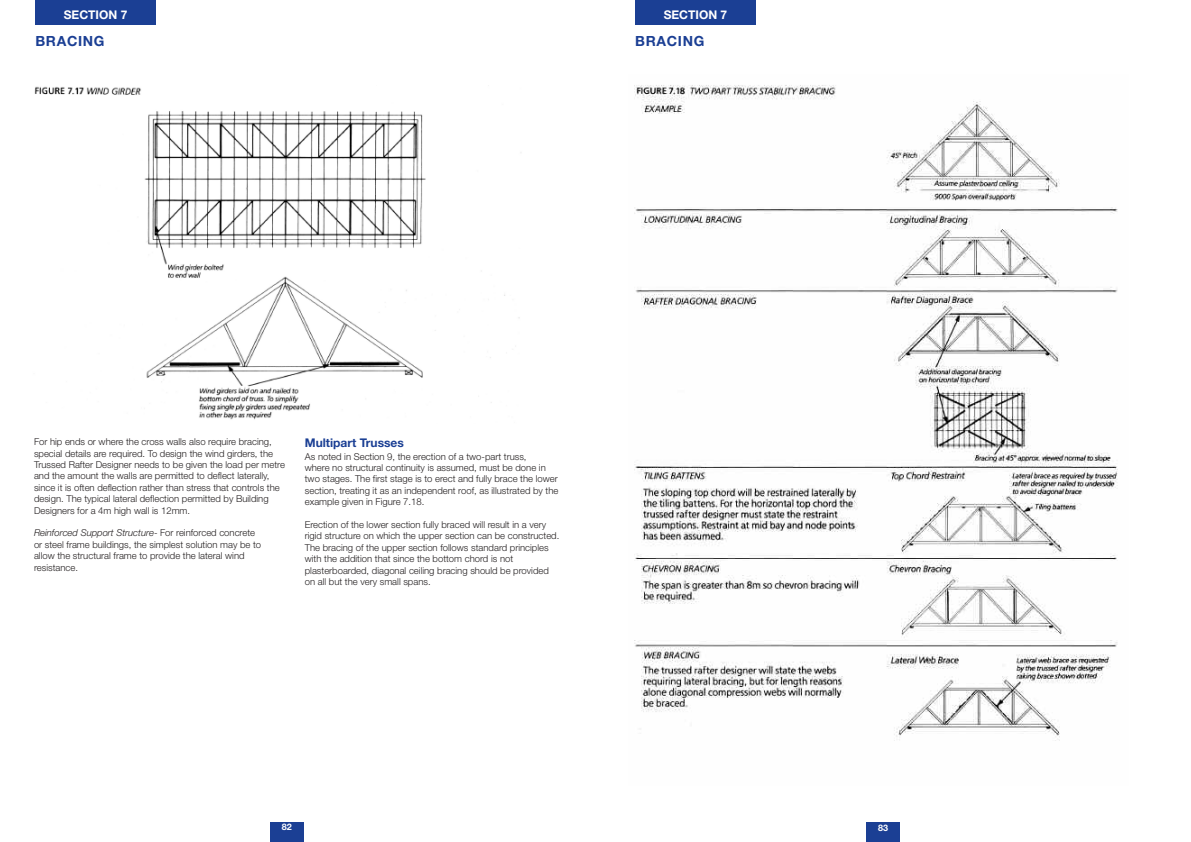
<style>
.page{position:relative;width:1191px;height:842px;background:#fff}
.page>*{position:absolute;margin:0;border:0;box-sizing:border-box;transform-origin:0 0}
.t1{font:700 14px "Helvetica Neue";letter-spacing:.05em;color:#1b3f94}
.t2{font:700 12px "Helvetica Neue";color:#1b3f94}
.t3{font:700 12px "Helvetica Neue";color:#fff}
.t4{font:300 9.5px/11.4px "Helvetica Neue";color:#231f20}
.t5{font:700 9px "Helvetica Neue";color:#fff}
.s1{font-style:italic}
</style>
<div class="page">
<div style="left:866px;top:822px;width:33px;height:12px;background:#1b3f94"></div>
<div style="left:866px;top:834px;width:33px;height:8px;background:#1b3f94"></div>
<img style="left:634px;top:85px;width:484px;height:656px">
<div style="left:270px;top:822px;width:33px;height:11px;background:#1b3f94"></div>
<div style="left:270px;top:832px;width:33px;height:10px;background:#1b3f94"></div>
<img style="left:34px;top:86px;width:486px;height:334px">
<div style="left:35px;top:8px;width:121px;height:17px;background:#1b3f94"></div>
<div style="left:35px;top:0;width:121px;height:8px;background:#1b3f94"></div>
<div style="left:635px;top:8px;width:121px;height:17px;background:#1b3f94"></div>
<div style="left:635px;top:0;width:121px;height:8px;background:#1b3f94"></div>
<p class="t3" style="left:64px;top:11px;width:65px">SECTION 7</p>
<h1 class="t1" style="left:35px;top:36px;width:71px">BRACING</h1>
<p class="t3" style="left:663px;top:11px;width:65px">SECTION 7</p>
<h1 class="t1" style="left:635px;top:36px;width:71px">BRACING</h1>
<p class="t4" style="left:34px;top:437px;width:252px">For hip ends or where the cross walls also require bracing, special details are required. To design the wind girders, the Trussed Rafter Designer needs to be given the load per metre and the amount the walls are permitted to deflect laterally, since it is often deflection rather than stress that controls the design. The typical lateral deflection permitted by Building Designers for a 4m high wall is 12mm.</p>
<p class="t4" style="left:34px;top:528px;width:229px"><span class="s1">Reinforced Support Structure</span>- For reinforced concrete or steel frame buildings, the simplest solution may be to allow the structural frame to provide the lateral wind resistance.</p>
<p class="t2" style="left:305px;top:438px;width:101px">Multipart Trusses</p>
<p class="t4" style="left:305px;top:451px;width:255px">As noted in Section 9, the erection of a two-part truss,<br>where no structural continuity is assumed, must be done in two stages. The first stage is to erect and fully brace the lower section, treating it as an independent roof, as illustrated by the example given in Figure 7.18.</p>
<p class="t4" style="left:305px;top:520px;width:256px">Erection of the lower section fully braced will result in a very rigid structure on which the upper section can be constructed.<br>The bracing of the upper section follows standard principles with the addition that since the bottom chord is not plasterboarded, diagonal ceiling bracing should be provided on all but the very small spans.</p>
<p class="t5" style="left:282px;top:824px;width:12px">82</p>
<p class="t5" style="left:878px;top:824px;width:12px">83</p>
</div>
